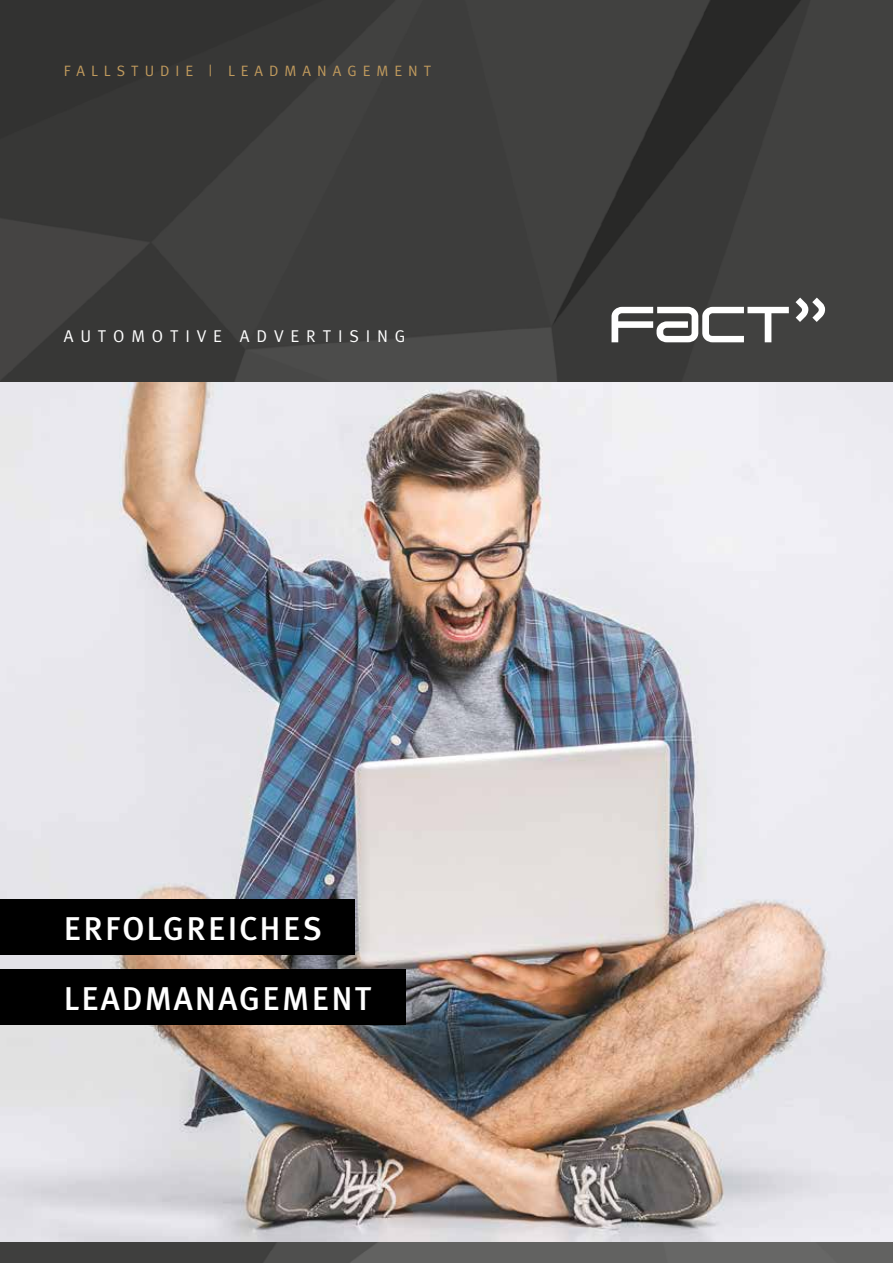
<style>
.page{position:relative;width:893px;height:1263px;background:#fff}
.page>*{position:absolute;margin:0;border:0;box-sizing:border-box;transform-origin:0 0}
.t1{font:33px/70.2px "Meta Plus Medium Caps";letter-spacing:.06em;color:#fff}
.t2{font:17.1px "Meta Plus Normal";letter-spacing:.4em;color:#fff}
.t3{font:15px "Meta Plus Normal";letter-spacing:.4em;color:#c09a5d}
</style>
<div class="page">
<img style="left:0;top:0;width:893px;height:1263px">
<img style="left:0;top:383px;width:893px;height:859px">
<svg style="left:611px;top:307px;width:178px;height:35px"></svg>
<svg style="left:796px;top:298px;width:29px;height:24px"></svg>
<div style="left:0;top:899px;width:354px;height:56px;background:#000"></div>
<div style="left:0;top:969px;width:406px;height:56px;background:#000"></div>
<p class="t3" style="left:64px;top:62px;width:369px">FALLSTUDIE | LEADMANAGEMENT</p>
<p class="t2" style="left:64px;top:326px;width:343px">AUTOMOTIVE ADVERTISING</p>
<p class="t1" style="left:64px;top:893px;width:309px">ERFOLGREICHES<br>LEADMANAGEMENT</p>
</div>
